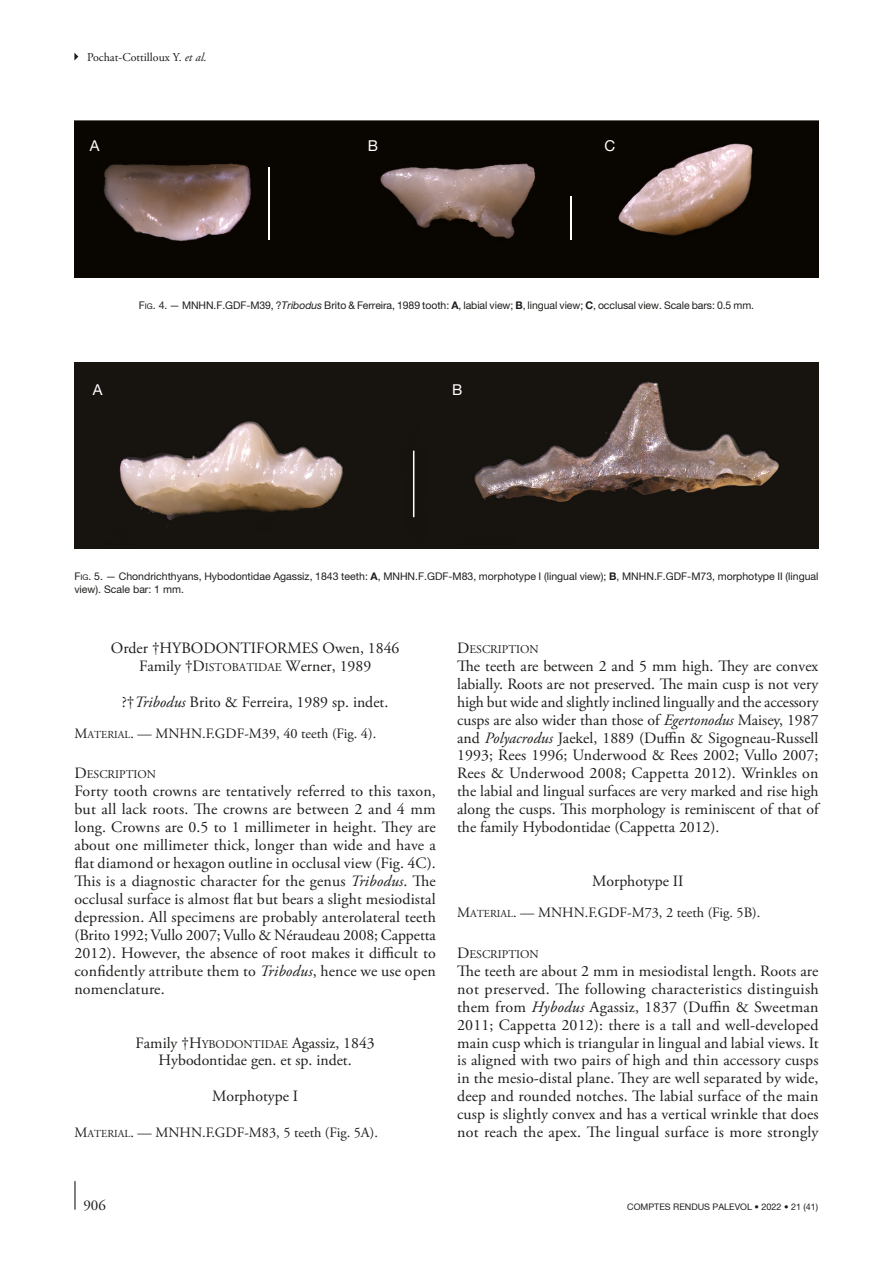
<style>
.page{position:relative;width:893px;height:1263px;background:#fff}
.page>*{position:absolute;margin:0;border:0;box-sizing:border-box;transform-origin:0 0}
.Texte_courant_1er_pa{font:15.75px/18px "Adobe Garamond Pro";letter-spacing:.01em;color:#1d1d1b;text-align:justify}
.Systématique_Ss-titr{font:15.75px/18px "Adobe Garamond Pro";color:#1d1d1b;text-align:center}
.t1{font:15px "Helvetica Neue 3";color:#fff}
.t2{font:15px "Adobe Garamond Pro";color:#1d1d1b}
.Matériel-diagnose{font:14.25px "Adobe Garamond Pro";color:#1d1d1b}
.t3{font:12px "Adobe Garamond Pro Regular 2";color:#1d1d1b}
.Titre_2{font:11.85px "Adobe Garamond";color:#1d1d1b}
.t4{font:10.5px/12.8px "Helvetica Neue";color:#1d1d1b}
.t5{font:9px "Helvetica Neue 2";color:#1d1d1b}
.s1{font-family:"Adobe Garamond Pro Italic 2"}
.s2{font-style:inherit}
.s3{font-size:7.8px}
.s4{font-style:italic}
.s5{font-weight:700}
.s6{font-family:"Adobe Garamond"}
.s7{font-family:"Adobe Garamond";font-size:11.85px}
.s8{font-family:"Adobe Garamond";font-size:10.65px}
.s9{font-size:15.75px}
</style>
<div class="page">
<hr style="left:74px;top:1181px;width:2px;height:29px;background:#1d1d1b">
<svg style="left:74px;top:53px;width:4px;height:8px"></svg>
<img style="left:74px;top:121px;width:744px;height:156px">
<hr style="left:268px;top:167px;width:2px;height:72px;background:#fff">
<hr style="left:570px;top:196px;width:2px;height:43px;background:#fff">
<img style="left:74px;top:362px;width:745px;height:186px">
<hr style="left:413px;top:451px;width:1px;height:66px;background:#fff">
<p class="t3" style="left:87px;top:50px;width:121px">Pochat-Cottilloux Y. <span class="s1">et al.</span></p>
<p class="t1" style="left:90px;top:137px;width:11px">A</p>
<p class="t1" style="left:368px;top:137px;width:12px">B</p>
<p class="t1" style="left:605px;top:137px;width:12px">C</p>
<p class="t4" style="left:139px;top:299px;width:617px"><span class="s2">F</span><span class="s3">ig</span><span class="s2">. 4</span>. — MNHN.F.GDF-M39, ?<span class="s4">Tribodus</span> Brito &amp; Ferreira, 1989 tooth: <span class="s5">A</span>, labial view; <span class="s5">B</span>, lingual view; <span class="s5">C</span>, occlusal view. Scale bars: 0.5 mm.</p>
<p class="t1" style="left:93px;top:381px;width:11px">A</p>
<p class="t1" style="left:452px;top:381px;width:12px">B</p>
<p class="t4" style="left:74px;top:570px;width:746px"><span class="s2">F</span><span class="s3">ig</span><span class="s2">. 5</span>. — Chondrichthyans, Hybodontidae Agassiz, 1843 teeth: <span class="s5">A</span>, MNHN.F.GDF-M83, morphotype I (lingual view); <span class="s5">B</span>, MNHN.F.GDF-M73, morphotype II (lingual view). Scale bar: 1 mm.</p>
<p class="Systématique_Ss-titr" style="left:111px;top:639px;width:290px">Order †HYBODONTIFORMES Owen, 1846<br>Family <span class="s6">†D</span><span class="s7">ISTOBATIDAE</span> Werner, 1989</p>
<p class="Systématique_Ss-titr" style="left:122px;top:693px;width:268px">?†<span class="s4">Tribodus</span> Brito &amp; Ferreira, 1989 sp. indet.</p>
<p class="Matériel-diagnose" style="left:74px;top:725px;width:303px"><span class="s6">M</span><span class="s8">ATERIAL</span>. — MNHN.F.GDF-M39, 40 teeth (Fig. 4).</p>
<p class="Titre_2" style="left:74px;top:768px;width:83px"><span class="s9">D</span>ESCRIPTION</p>
<p class="Texte_courant_1er_pa" style="left:74px;top:783px;width:363px">Forty tooth crowns are tentatively referred to this taxon, but all lack roots. The crowns are between 2 and 4 mm long. Crowns are 0.5 to 1 millimeter in height. They are about one millimeter thick, longer than wide and have a flat diamond or hexagon outline in occlusal view (Fig. 4C).<br>This is a diagnostic character for the genus <span class="s4">Tribodus</span>. The occlusal surface is almost flat but bears a slight mesiodistal depression. All specimens are probably anterolateral teeth (Brito 1992; Vullo 2007; Vullo &amp; Néraudeau 2008; Cappetta 2012). However, the absence of root makes it difficult to confidently attribute them to <span class="s4">Tribodus</span>, hence we use open nomenclature.</p>
<p class="Systématique_Ss-titr" style="left:135px;top:1034px;width:241px">Family <span class="s6">†H</span><span class="s7">YBODONTIDAE</span> Agassiz, 1843<br>Hybodontidae gen. et sp. indet.</p>
<p class="Systématique_Ss-titr" style="left:212px;top:1088px;width:88px">Morphotype I</p>
<p class="Matériel-diagnose" style="left:74px;top:1123px;width:305px"><span class="s6">M</span><span class="s8">ATERIAL</span>. — MNHN.F.GDF-M83, 5 teeth (Fig. 5A).</p>
<p class="Titre_2" style="left:457px;top:643px;width:83px"><span class="s9">D</span>ESCRIPTION</p>
<p class="Texte_courant_1er_pa" style="left:457px;top:657px;width:363px">The teeth are between 2 and 5 mm high. They are convex labially. Roots are not preserved. The main cusp is not very high but wide and slightly inclined lingually and the accessory cusps are also wider than those of <span class="s4">Egertonodus</span> Maisey, 1987 and <span class="s4">Polyacrodus</span> Jaekel, 1889 (Duffin &amp; Sigogneau-Russell 1993; Rees 1996; Underwood &amp; Rees 2002; Vullo 2007; Rees &amp; Underwood 2008; Cappetta 2012). Wrinkles on the labial and lingual surfaces are very marked and rise high along the cusps. This morphology is reminiscent of that of the family Hybodontidae (Cappetta 2012).</p>
<p class="Systématique_Ss-titr" style="left:592px;top:873px;width:93px">Morphotype II</p>
<p class="Matériel-diagnose" style="left:457px;top:904px;width:305px"><span class="s6">M</span><span class="s8">ATERIAL</span>. — MNHN.F.GDF-M73, 2 teeth (Fig. 5B).</p>
<p class="Titre_2" style="left:457px;top:948px;width:83px"><span class="s9">D</span>ESCRIPTION</p>
<p class="Texte_courant_1er_pa" style="left:457px;top:962px;width:363px">The teeth are about 2 mm in mesiodistal length. Roots are not preserved. The following characteristics distinguish them from <span class="s4">Hybodus</span> Agassiz, 1837 (Duffin &amp; Sweetman 2011; Cappetta 2012): there is a tall and well-developed main cusp which is triangular in lingual and labial views. It is aligned with two pairs of high and thin accessory cusps in the mesio-distal plane. They are well separated by wide, deep and rounded notches. The labial surface of the main cusp is slightly convex and has a vertical wrinkle that does not reach the apex. The lingual surface is more strongly</p>
<p class="t2" style="left:83px;top:1196px;width:24px">906</p>
<p class="t5" style="left:627px;top:1201px;width:193px">COMPTES RENDUS PALEVOL • 2022 • 21 (41)</p>
</div>
